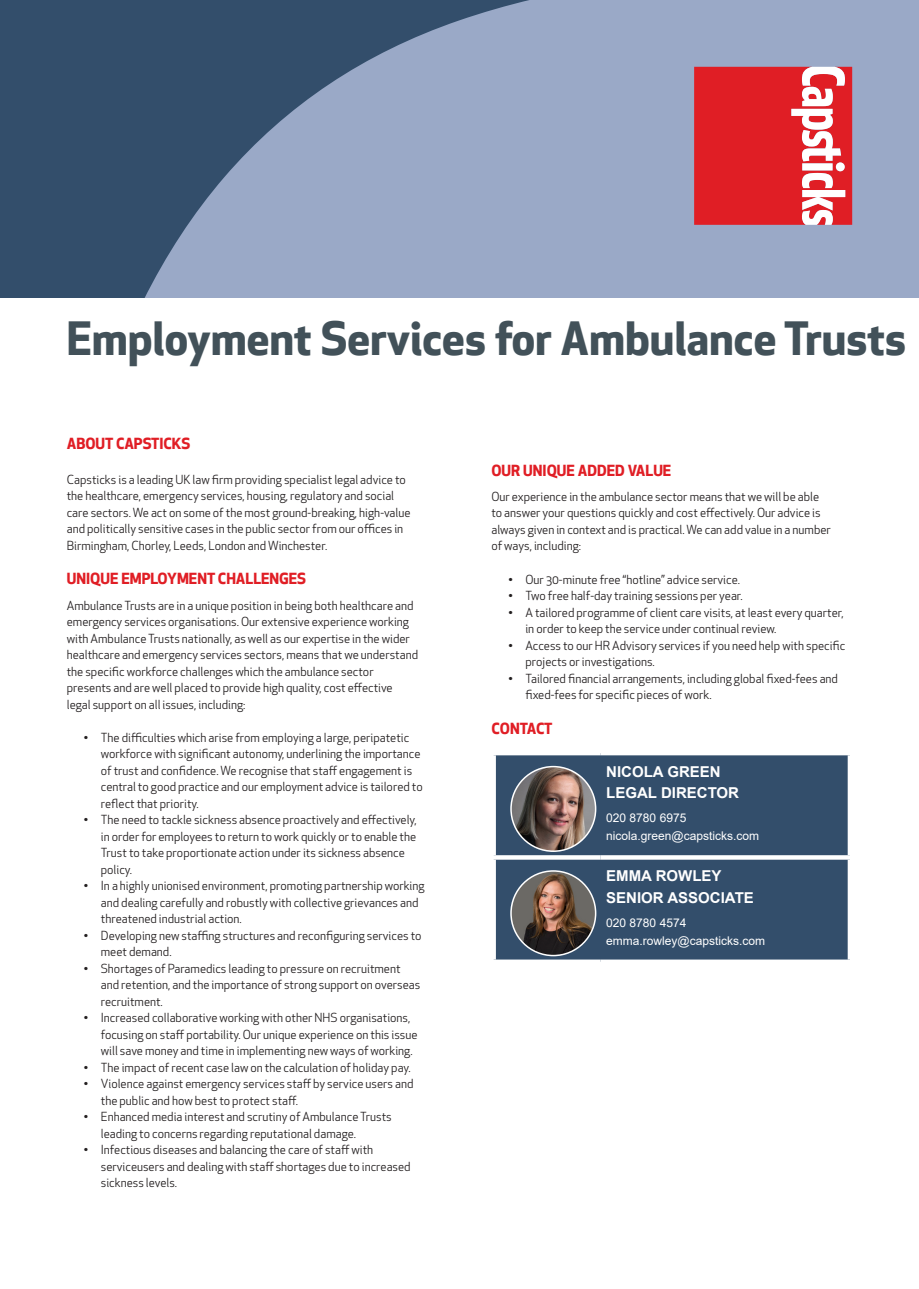
<style>
.page{position:relative;width:919px;height:1289px;background:#fff}
.page>*{position:absolute;margin:0;border:0;box-sizing:border-box;transform-origin:0 0}
.t1{font:700 44.85px "Apex New Truetype";color:#425159}
.Sub_title_1{font:700 15px "Apex New Truetype";color:#e01e25}
.t2{font:700 15px "Arial";color:#fff}
.BODY_COPY{font:700 15px "Apex New Truetype";color:#e01e25}
.Paragraph_Style_1{font:12px/16.5px "Apex New Truetype";color:#231f20}
.t3{font:12px "Arial";color:#fff}
</style>
<div class="page">
<div style="left:0;top:0;width:918px;height:298px;background:#334e6b"></div>
<svg style="left:144px;top:0;width:774px;height:298px;fill:#9aa9c7"></svg>
<svg style="left:694px;top:67px;width:158px;height:158px;background:#e33f46"></svg>
<div style="left:496px;top:755px;width:351px;height:204px;background:#334e6b"></div>
<svg style="left:493px;top:855px;width:107px;height:4px"></svg>
<svg style="left:600px;top:855px;width:250px;height:4px"></svg>
<img style="left:511px;top:766px;width:84px;height:85px;border-radius:42px">
<div style="left:510px;top:765px;width:86px;height:87px;border:2px solid #fff;border-radius:50%"></div>
<img style="left:511px;top:871px;width:84px;height:84px;border-radius:42px">
<div style="left:510px;top:870px;width:86px;height:86px;border:2px solid #fff;border-radius:50%"></div>
<p class="t1" style="left:67px;top:306px;width:840px">Employment Services for Ambulance Trusts</p>
<p class="BODY_COPY" style="left:67px;top:433px;width:125px">ABOUT CAPSTICKS</p>
<p class="Paragraph_Style_1" style="left:67px;top:471px;width:340px">Capsticks is a leading UK law firm providing specialist legal advice to</p>
<p class="Paragraph_Style_1" style="left:67px;top:488px;width:329px">the healthcare, emergency services, housing, regulatory and social</p>
<p class="Paragraph_Style_1" style="left:67px;top:504px;width:345px">care sectors. We act on some of the most ground-breaking, high-value</p>
<p class="Paragraph_Style_1" style="left:67px;top:521px;width:338px">and politically sensitive cases in the public sector from our offices in</p>
<p class="Paragraph_Style_1" style="left:67px;top:537px;width:262px">Birmingham, Chorley, Leeds, London and Winchester.</p>
<p class="Sub_title_1" style="left:67px;top:568px;width:241px">UNIQUE EMPLOYMENT CHALLENGES</p>
<p class="Paragraph_Style_1" style="left:67px;top:597px;width:348px">Ambulance Trusts are in a unique position in being both healthcare and</p>
<p class="Paragraph_Style_1" style="left:67px;top:613px;width:344px">emergency services organisations. Our extensive experience working</p>
<p class="Paragraph_Style_1" style="left:67px;top:630px;width:344px">with Ambulance Trusts nationally, as well as our expertise in the wider</p>
<p class="Paragraph_Style_1" style="left:67px;top:646px;width:353px">healthcare and emergency services sectors, means that we understand</p>
<p class="Paragraph_Style_1" style="left:67px;top:663px;width:308px">the specific workforce challenges which the ambulance sector</p>
<p class="Paragraph_Style_1" style="left:67px;top:679px;width:327px">presents and are well placed to provide high quality, cost effective</p>
<p class="Paragraph_Style_1" style="left:67px;top:696px;width:180px">legal support on all issues, including:</p>
<p class="Paragraph_Style_1" style="left:101px;top:729px;width:323px;text-indent:-17px">• The difficulties which arise from employing a large, peripatetic workforce with significant autonomy, underlining the importance of trust and confidence. We recognise that staff engagement is central to good practice and our employment advice is tailored to reflect that priority.</p>
<p class="Paragraph_Style_1" style="left:101px;top:811px;width:317px;text-indent:-17px">• The need to tackle sickness absence proactively and effectively, in order for employees to return to work quickly or to enable the Trust to take proportionate action under its sickness absence policy.</p>
<p class="Paragraph_Style_1" style="left:101px;top:877px;width:325px;text-indent:-17px">• In a highly unionised environment, promoting partnership working and dealing carefully and robustly with collective grievances and threatened industrial action.</p>
<p class="Paragraph_Style_1" style="left:101px;top:927px;width:322px;text-indent:-17px">• Developing new staffing structures and reconfiguring services to meet demand.</p>
<p class="Paragraph_Style_1" style="left:101px;top:960px;width:321px;text-indent:-17px">• Shortages of Paramedics leading to pressure on recruitment and retention, and the importance of strong support on overseas recruitment.</p>
<p class="Paragraph_Style_1" style="left:101px;top:1009px;width:318px;text-indent:-17px">• Increased collaborative working with other NHS organisations, focusing on staff portability. Our unique experience on this issue will save money and time in implementing new ways of working.</p>
<p class="Paragraph_Style_1" style="left:84px;top:1059px;width:328px">• The impact of recent case law on the calculation of holiday pay.</p>
<p class="Paragraph_Style_1" style="left:101px;top:1075px;width:314px;text-indent:-17px">• Violence against emergency services staff by service users and the public and how best to protect staff.</p>
<p class="Paragraph_Style_1" style="left:101px;top:1108px;width:292px;text-indent:-17px">• Enhanced media interest and scrutiny of Ambulance Trusts leading to concerns regarding reputational damage.</p>
<p class="Paragraph_Style_1" style="left:101px;top:1141px;width:311px;text-indent:-17px">• Infectious diseases and balancing the care of staff with serviceusers and dealing with staff shortages due to increased sickness levels.</p>
<p class="Sub_title_1" style="left:491px;top:459px;width:181px">OUR UNIQUE ADDED VALUE</p>
<p class="Paragraph_Style_1" style="left:491px;top:488px;width:329px">Our experience in the ambulance sector means that we will be able</p>
<p class="Paragraph_Style_1" style="left:491px;top:505px;width:331px">to answer your questions quickly and cost effectively. Our advice is</p>
<p class="Paragraph_Style_1" style="left:491px;top:521px;width:341px">always given in context and is practical. We can add value in a number</p>
<p class="Paragraph_Style_1" style="left:491px;top:538px;width:91px">of ways, including:</p>
<p class="Paragraph_Style_1" style="left:508px;top:571px;width:233px">• Our 30-minute free “hotline” advice service.</p>
<p class="Paragraph_Style_1" style="left:508px;top:587px;width:236px">• Two free half-day training sessions per year.</p>
<p class="Paragraph_Style_1" style="left:525px;top:604px;width:320px;text-indent:-17px">• A tailored programme of client care visits, at least every quarter, in order to keep the service under continual review.</p>
<p class="Paragraph_Style_1" style="left:525px;top:637px;width:321px;text-indent:-17px">• Access to our HR Advisory services if you need help with specific projects or investigations.</p>
<p class="Paragraph_Style_1" style="left:525px;top:670px;width:314px;text-indent:-17px">• Tailored financial arrangements, including global fixed-fees and fixed-fees for specific pieces of work.</p>
<p class="Sub_title_1" style="left:491px;top:717px;width:63px">CONTACT</p>
<p class="t2" style="left:606px;top:761px;width:116px">NICOLA GREEN</p>
<p class="t2" style="left:606px;top:783px;width:134px">LEGAL DIRECTOR</p>
<p class="t3" style="left:606px;top:810px;width:82px">020 8780 6975</p>
<p class="t3" style="left:606px;top:828px;width:154px">nicola.green@capsticks.com</p>
<p class="t2" style="left:606px;top:866px;width:117px">EMMA ROWLEY</p>
<p class="t2" style="left:606px;top:887px;width:149px">SENIOR ASSOCIATE</p>
<p class="t3" style="left:606px;top:914px;width:82px">020 8780 4574</p>
<p class="t3" style="left:606px;top:932px;width:160px">emma.rowley@capsticks.com</p>
</div>
